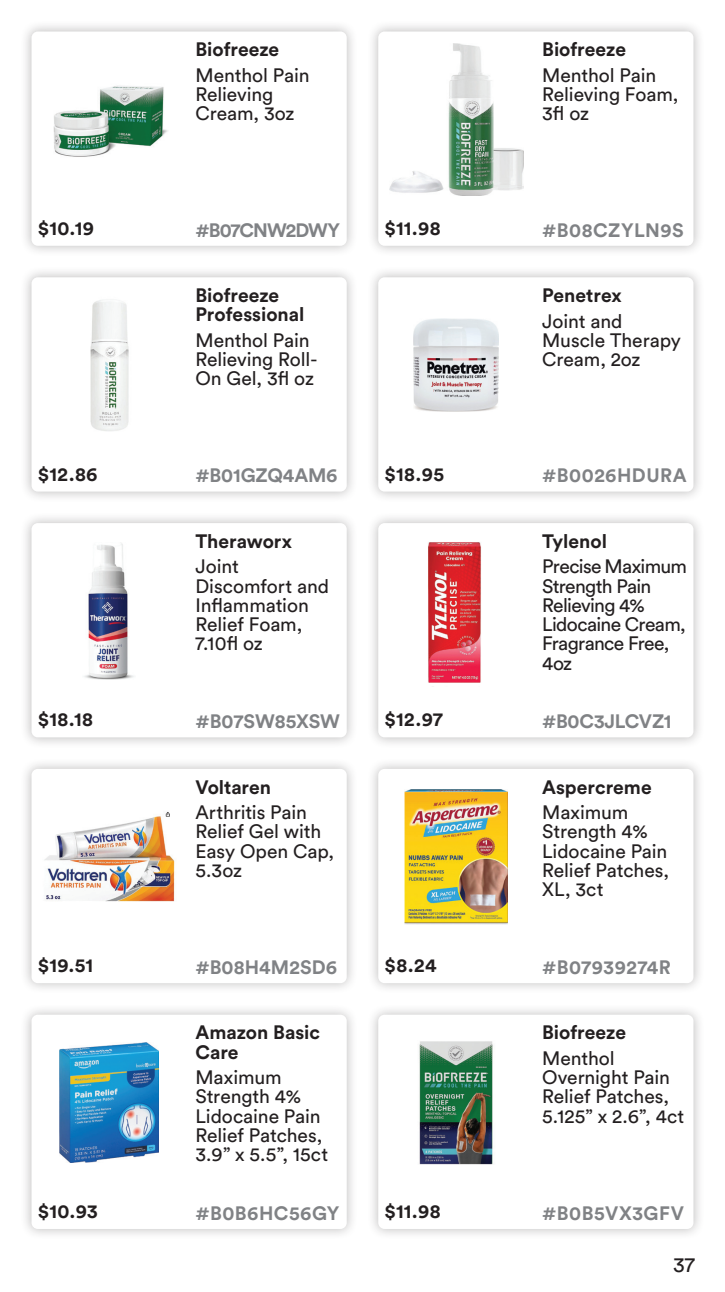
<style>
.page{position:relative;width:725px;height:1292px;background:#fff}
.page>*{position:absolute;margin:0;border:0;box-sizing:border-box;transform-origin:0 0}
.t1{font:21px "Circular Std";color:#231f20}
.t2{font:19.25px/19.2px "Circular Std";letter-spacing:-.005em;color:#231f20}
.t3{font:700 19.25px/19.2px "Circular Std";color:#231f20}
.t4{font:700 19.25px "Circular Std";letter-spacing:.01em;color:#808285}
.t5{font:19.25px/19.2px "Circular Std";letter-spacing:-.035em;color:#231f20}
.t6{font:700 19.25px "Circular Std";letter-spacing:-.05em;color:#808285}
.t7{font:700 19.25px "Circular Std";letter-spacing:-.01em;color:#808285}
.t8{font:700 19.25px "Circular Std";letter-spacing:.03em;color:#808285}
</style>
<div class="page">
<div style="left:20px;top:20px;width:338px;height:237px;background:#231f20;opacity:.3"></div>
<div style="left:32px;top:32px;width:314px;height:214px;background:#fff;border-radius:6px"></div>
<div style="left:20px;top:266px;width:338px;height:237px;background:#231f20;opacity:.3"></div>
<div style="left:32px;top:277px;width:314px;height:214px;background:#fff;border-radius:6px"></div>
<div style="left:367px;top:511px;width:337px;height:237px;background:#231f20;opacity:.3"></div>
<div style="left:378px;top:523px;width:315px;height:214px;background:#fff;border-radius:6px"></div>
<div style="left:367px;top:757px;width:337px;height:237px;background:#231f20;opacity:.3"></div>
<div style="left:378px;top:769px;width:315px;height:214px;background:#fff;border-radius:6px"></div>
<div style="left:367px;top:1003px;width:337px;height:237px;background:#231f20;opacity:.3"></div>
<div style="left:378px;top:1014px;width:315px;height:214px;background:#fff;border-radius:6px"></div>
<div style="left:367px;top:20px;width:337px;height:237px;background:#231f20;opacity:.3"></div>
<div style="left:378px;top:32px;width:315px;height:214px;background:#fff;border-radius:6px"></div>
<div style="left:367px;top:266px;width:337px;height:237px;background:#231f20;opacity:.3"></div>
<div style="left:378px;top:277px;width:315px;height:214px;background:#fff;border-radius:6px"></div>
<div style="left:20px;top:511px;width:338px;height:237px;background:#231f20;opacity:.3"></div>
<div style="left:32px;top:523px;width:314px;height:214px;background:#fff;border-radius:6px"></div>
<div style="left:20px;top:757px;width:338px;height:237px;background:#231f20;opacity:.3"></div>
<div style="left:32px;top:769px;width:314px;height:214px;background:#fff;border-radius:6px"></div>
<div style="left:20px;top:1003px;width:338px;height:237px;background:#231f20;opacity:.3"></div>
<div style="left:32px;top:1014px;width:314px;height:214px;background:#fff;border-radius:6px"></div>
<img style="left:53px;top:86px;width:115px;height:71px">
<img style="left:90px;top:300px;width:39px;height:131px">
<img style="left:428px;top:542px;width:53px;height:141px">
<img style="left:404px;top:789px;width:103px;height:135px">
<img style="left:419px;top:1041px;width:74px;height:123px">
<img style="left:389px;top:43px;width:134px;height:153px">
<img style="left:413px;top:319px;width:85px;height:92px">
<img style="left:84px;top:543px;width:50px;height:137px">
<img style="left:44px;top:811px;width:131px;height:91px">
<img style="left:60px;top:1042px;width:99px;height:121px">
<p class="t3" style="left:195px;top:39px;width:85px">Biofreeze</p>
<p class="t2" style="left:195px;top:65px;width:116px">Menthol Pain<br>Relieving<br>Cream, 3oz</p>
<p class="t3" style="left:542px;top:39px;width:85px">Biofreeze</p>
<p class="t2" style="left:542px;top:65px;width:138px">Menthol Pain<br>Relieving Foam,<br>3fl oz</p>
<p class="t3" style="left:38px;top:218px;width:58px">$10.19</p>
<p class="t6" style="left:195px;top:217px;width:146px">#B07CNW2DWY</p>
<p class="t3" style="left:384px;top:218px;width:58px">$11.98</p>
<p class="t4" style="left:542px;top:217px;width:143px">#B08CZYLN9S</p>
<p class="t3" style="left:195px;top:285px;width:110px">Biofreeze<br>Professional</p>
<p class="t2" style="left:195px;top:330px;width:123px">Menthol Pain<br>Relieving Roll-<br>On Gel, 3fl oz</p>
<p class="t3" style="left:542px;top:285px;width:81px">Penetrex</p>
<p class="t2" style="left:542px;top:311px;width:140px">Joint and<br>Muscle Therapy<br>Cream, 2oz</p>
<p class="t3" style="left:38px;top:464px;width:61px">$12.86</p>
<p class="t4" style="left:195px;top:463px;width:143px">#B01GZQ4AM6</p>
<p class="t3" style="left:384px;top:464px;width:61px">$18.95</p>
<p class="t8" style="left:542px;top:463px;width:146px">#B0026HDURA</p>
<p class="t3" style="left:195px;top:531px;width:98px">Theraworx</p>
<p class="t2" style="left:195px;top:556px;width:135px">Joint<br>Discomfort and<br>Inflammation<br>Relief Foam,<br>7.10fl oz</p>
<p class="t3" style="left:542px;top:531px;width:66px">Tylenol</p>
<p class="t5" style="left:542px;top:557px;width:146px">Precise Maximum<br>Strength Pain<br>Relieving 4%<br>Lidocaine Cream,<br>Fragrance Free,<br>4oz</p>
<p class="t3" style="left:38px;top:709px;width:57px">$18.18</p>
<p class="t4" style="left:195px;top:709px;width:146px">#B07SW85XSW</p>
<p class="t3" style="left:384px;top:709px;width:60px">$12.97</p>
<p class="t7" style="left:542px;top:709px;width:131px">#B0C3JLCVZ1</p>
<p class="t3" style="left:195px;top:776px;width:77px">Voltaren</p>
<p class="t2" style="left:195px;top:802px;width:140px">Arthritis Pain<br>Relief Gel with<br>Easy Open Cap,<br>5.3oz</p>
<p class="t3" style="left:542px;top:776px;width:111px">Aspercreme</p>
<p class="t2" style="left:542px;top:802px;width:128px">Maximum<br>Strength 4%<br>Lidocaine Pain<br>Relief Patches,<br>XL, 3ct</p>
<p class="t3" style="left:38px;top:955px;width:57px">$19.51</p>
<p class="t4" style="left:195px;top:954px;width:143px">#B08H4M2SD6</p>
<p class="t3" style="left:384px;top:955px;width:53px">$8.24</p>
<p class="t4" style="left:542px;top:954px;width:130px">#B07939274R</p>
<p class="t3" style="left:195px;top:1022px;width:126px">Amazon Basic<br>Care</p>
<p class="t2" style="left:195px;top:1067px;width:134px">Maximum<br>Strength 4%<br>Lidocaine Pain<br>Relief Patches,<br>3.9” x 5.5”, 15ct</p>
<p class="t3" style="left:542px;top:1022px;width:85px">Biofreeze</p>
<p class="t2" style="left:542px;top:1048px;width:144px">Menthol<br>Overnight Pain<br>Relief Patches,<br>5.125” x 2.6”, 4ct</p>
<p class="t3" style="left:38px;top:1201px;width:61px">$10.93</p>
<p class="t4" style="left:195px;top:1200px;width:145px">#B0B6HC56GY</p>
<p class="t3" style="left:384px;top:1201px;width:58px">$11.98</p>
<p class="t4" style="left:542px;top:1200px;width:143px">#B0B5VX3GFV</p>
<p class="t1" style="left:673px;top:1251px;width:23px">37</p>
</div>
